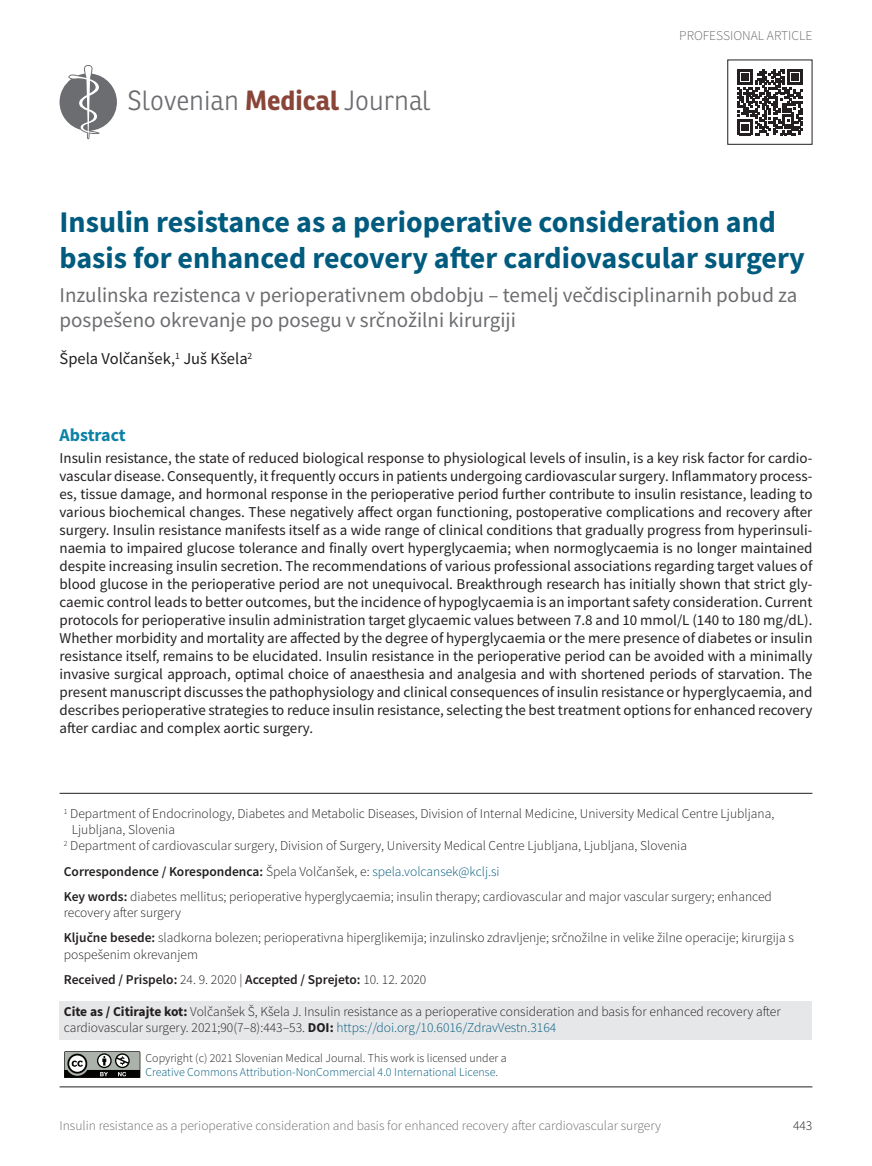
<style>
.page{position:relative;width:872px;height:1166px;background:#fff}
.page>*{position:absolute;margin:0;border:0;box-sizing:border-box;transform-origin:0 0}
.t1{font:700 30px/36px "Source Sans Pro";color:#005b7f}
.t2{font:300 27px "Ronnia";letter-spacing:-.005em;color:#6c6d70}
.t3{font:21px/25.2px "Source Sans Pro";color:#6c6d70}
.t4{font:300 20.25px "Ronnia";letter-spacing:-.005em;color:#6c6d70}
.t5{font:700 18px "Source Sans Pro";letter-spacing:-.005em;color:#0d82a6}
.t6{font:16.5px "Source Sans Pro";color:#231f20}
.t7{font:15px/18px "Source Sans Pro";color:#231f20;text-align:justify}
.t8{font:300 13.5px/25.2px "Source Sans Pro";color:#231f20}
.t9{font:300 13.5px "Source Sans Pro";color:#6c6d70}
.t10{font:300 12px/14.4px "Source Sans Pro";color:#231f20}
.s1{font-weight:700;color:#894538}
.s2{font-size:27px}
.s3{font-weight:600}
.s4{color:#005b7f}
.s5{font-weight:700}
</style>
<div class="page">
<svg style="left:64px;top:1051px;width:77px;height:27px;background:#747874"></svg>
<svg style="left:737px;top:69px;width:66px;height:66px"></svg>
<div style="left:727px;top:60px;width:85px;height:85px;border:1px solid #231f20"></div>
<div style="left:60px;top:1001px;width:752px;height:38px;background:#e6e7e9"></div>
<hr style="left:60px;top:1086px;width:752px;height:1px;background:#231f20">
<hr style="left:60px;top:792px;width:752px;height:1px;background:#231f20">
<svg style="left:60px;top:65px;width:57px;height:74px"></svg>
<h2 class="t2" style="left:128px;top:84px;width:213px">Slovenian <span class="s1">Medical</span></h2>
<h3 class="t4" style="left:347px;top:88px;width:8px">l</h3>
<h2 class="t2" style="left:422px;top:84px;width:10px">l</h2>
<h3 class="t4" style="left:126px;top:88px;width:298px">Slovenian <span class="s1">Medical</span> Journa<span class="s2">Journa</span></h3>
<p class="t9" style="left:679px;top:27px;width:135px">PROFESSIONAL ARTICLE</p>
<h1 class="t1" style="left:60px;top:204px;width:747px">Insulin resistance as a perioperative consideration and basis for enhanced recovery after cardiovascular surgery</h1>
<h3 class="t3" style="left:60px;top:282px;width:739px">Inzulinska rezistenca v perioperativnem obdobju – temelj večdisciplinarnih pobud za pospešeno okrevanje po posegu v srčnožilni kirurgiji</h3>
<p class="t6" style="left:60px;top:348px;width:194px">Špela Volčanšek,<sup>1</sup> Juš Kšela<sup>2</sup></p>
<p class="t5" style="left:60px;top:422px;width:68px">Abstract</p>
<p class="t7" style="left:60px;top:449px;width:754px">Insulin resistance, the state of reduced biological response to physiological levels of insulin, is a key risk factor for cardio&shy;vascular disease. Consequently, it frequently occurs in patients undergoing cardiovascular surgery. Inflammatory process&shy;es, tissue damage, and hormonal response in the perioperative period further contribute to insulin resistance, leading to various biochemical changes. These negatively affect organ functioning, postoperative complications and recovery after surgery. Insulin resistance manifests itself as a wide range of clinical conditions that gradually progress from hyperinsuli&shy;naemia to impaired glucose tolerance and finally overt hyperglycaemia; when normoglycaemia is no longer maintained despite increasing insulin secretion. The recommendations of various professional associations regarding target values of blood glucose in the perioperative period are not unequivocal. Breakthrough research has initially shown that strict gly&shy;caemic control leads to better outcomes, but the incidence of hypoglycaemia is an important safety consideration. Current protocols for perioperative insulin administration target glycaemic values between 7.8 and 10 mmol/L (140 to 180 mg/dL).<br>Whether morbidity and mortality are affected by the degree of hyperglycaemia or the mere presence of diabetes or insulin resistance itself, remains to be elucidated. Insulin resistance in the perioperative period can be avoided with a minimally invasive surgical approach, optimal choice of anaesthesia and analgesia and with shortened periods of starvation. The present manuscript discusses the pathophysiology and clinical consequences of insulin resistance or hyperglycaemia, and describes perioperative strategies to reduce insulin resistance, selecting the best treatment options for enhanced recovery after cardiac and complex aortic surgery.</p>
<p class="t8" style="left:64px;top:800px;width:712px"><sup>1</sup> Department of Endocrinology, Diabetes and Metabolic Diseases, Division of Internal Medicine, University Medical Centre Ljubljana,</p>
<p class="t8" style="left:72px;top:817px;width:105px">Ljubljana, Slovenia</p>
<p class="t8" style="left:64px;top:833px;width:624px"><sup>2</sup> Department of cardiovascular surgery, Division of Surgery, University Medical Centre Ljubljana, Ljubljana, Slovenia</p>
<p class="t8" style="left:64px;top:858px;width:709px"><span class="s3">Correspondence / Korespondenca:</span> Špela Volčanšek, e: <span class="s4">spela.volcansek@kclj.si<br></span><span class="s3">Key words:</span> diabetes mellitus; perioperative hyperglycaemia; insulin therapy; cardiovascular and major vascular surgery; enhanced</p>
<p class="t8" style="left:64px;top:899px;width:731px">recovery after surgery<br><span class="s3">Ključne besede:</span> sladkorna bolezen; perioperativna hiperglikemija; inzulinsko zdravljenje; srčnožilne in velike žilne operacije; kirurgija s</p>
<p class="t8" style="left:64px;top:941px;width:364px">pospešenim okrevanjem<br><span class="s3">Received / Prispelo:</span> 24. 9. 2020 | <span class="s3">Accepted / Sprejeto:</span> 10. 12. 2020</p>
<p class="t8" style="left:64px;top:1003px;width:718px;line-height:16.2px"><span class="s5">Cite as / Citirajte kot:</span> Volčanšek Š, Kšela J. Insulin resistance as a perioperative consideration and basis for enhanced recovery after cardiovascular surgery. 2021;90(7–8):443–53. <span class="s5">DOI:</span> <span class="s4">https://doi.org/10.6016/ZdravVestn.3164</span></p>
<p class="t10" style="left:145px;top:1050px;width:362px">Copyright (c) 2021 Slovenian Medical Journal. This work is licensed under a<br><span class="s4">Creative Commons Attribution-NonCommercial 4.0 International License</span>.</p>
<p class="t9" style="left:60px;top:1116px;width:603px">Insulin resistance as a perioperative consideration and basis for enhanced recovery after cardiovascular surgery</p>
<p class="t8" style="left:793px;top:1112px;width:21px">443</p>
</div>
